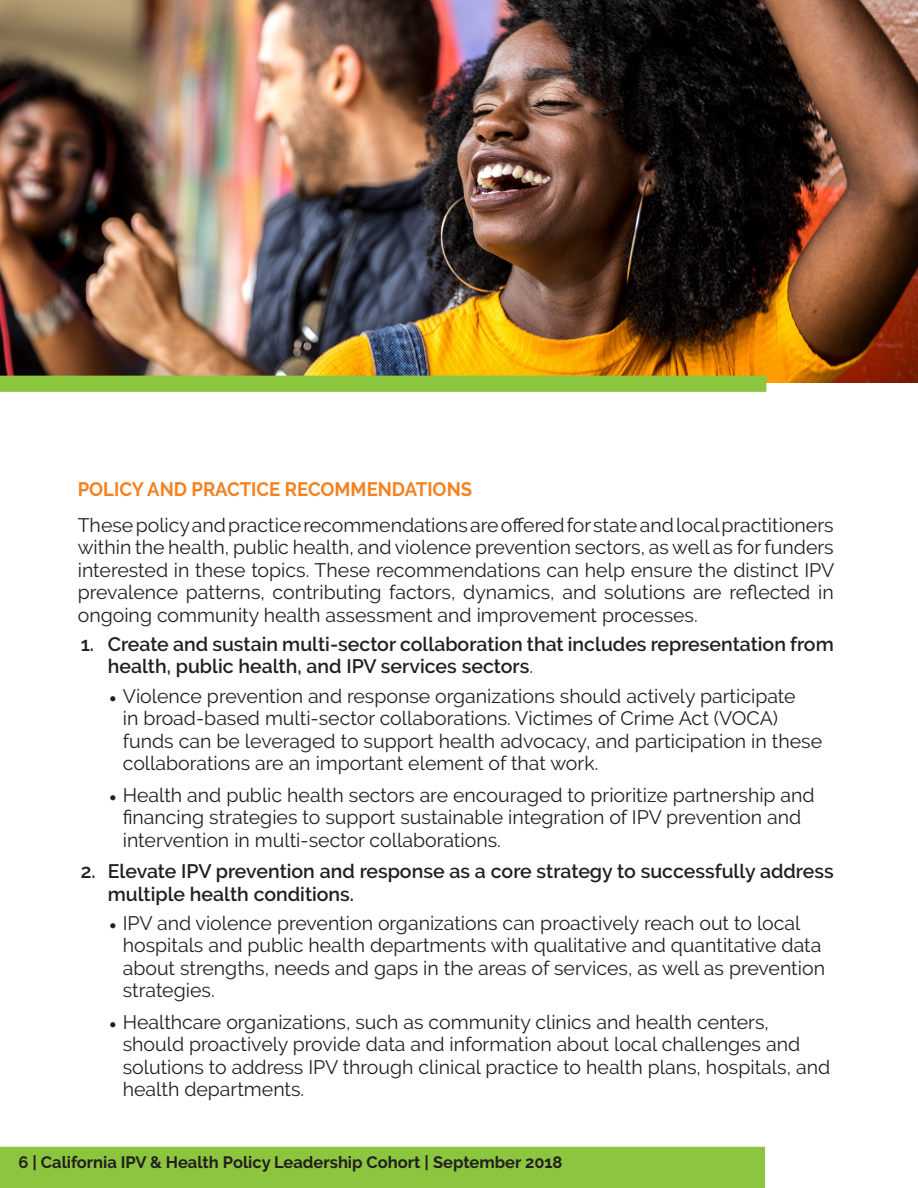
<style>
.page{position:relative;width:918px;height:1188px;background:#fff}
.page>*{position:absolute;margin:0;border:0;box-sizing:border-box;transform-origin:0 0}
.Paragraph_Style4{font:19.5px/22.5px "Raleway";color:#231f20}
.t1{font:600 19.5px/22.5px "Raleway";color:#231f20}
.Paragraph_Style7{font:700 19.5px "Raleway";color:#f58220;scale:.95 1}
.t2{font:700 16.5px "Raleway";color:#231f20}
.s1{font-weight:400}
.s2{font-family:"Minion Pro"}
</style>
<div class="page">
<div style="left:0;top:1147px;width:765px;height:41px;background:#8bc63e"></div>
<img style="left:0;top:0;width:918px;height:383px">
<div style="left:0;top:376px;width:766px;height:16px;background:#8bc63e"></div>
<p class="Paragraph_Style7" style="left:78px;top:478px;width:417px">POLICY AND PRACTICE RECOMMENDATIONS</p>
<p class="Paragraph_Style4" style="left:78px;top:514px;width:758px;text-align:justify">These policy and practice recommendations are offered for state and local practitioners within the health, public health, and violence prevention sectors, as well as for funders interested in these topics. These recommendations can help ensure the distinct IPV prevalence patterns, contributing factors, dynamics, and solutions are reflected in ongoing community health assessment and improvement processes.</p>
<p class="t1" style="left:108px;top:633px;width:728px;text-indent:-27px">1. Create and sustain multi-sector collaboration that includes representation from health, public health, and IPV services sectors<span class="s1">.</span></p>
<p class="Paragraph_Style4" style="left:123px;top:685px;width:701px;text-indent:-14px"><span class="s2">•</span> Violence prevention and response organizations should actively participate<br>in broad-based multi-sector collaborations. Victimes of Crime Act (VOCA) funds can be leveraged to support health advocacy, and participation in these collaborations are an important element of that work.</p>
<p class="Paragraph_Style4" style="left:123px;top:784px;width:694px;text-indent:-14px"><span class="s2">•</span> Health and public health sectors are encouraged to prioritize partnership and financing strategies to support sustainable integration of IPV prevention and intervention in multi-sector collaborations.</p>
<p class="t1" style="left:108px;top:860px;width:727px;text-indent:-27px">2. Elevate IPV prevention and response as a core strategy to successfully address multiple health conditions.</p>
<p class="Paragraph_Style4" style="left:123px;top:912px;width:704px;text-indent:-14px"><span class="s2">•</span> IPV and violence prevention organizations can proactively reach out to local hospitals and public health departments with qualitative and quantitative data about strengths, needs and gaps in the areas of services, as well as prevention strategies.</p>
<p class="Paragraph_Style4" style="left:123px;top:1011px;width:709px;text-indent:-14px"><span class="s2">•</span> Healthcare organizations, such as community clinics and health centers, should proactively provide data and information about local challenges and solutions to address IPV through clinical practice to health plans, hospitals, and health departments.</p>
<p class="t2" style="left:19px;top:1153px;width:546px">6 | California IPV &amp; Health Policy Leadership Cohort | September 2018</p>
</div>
